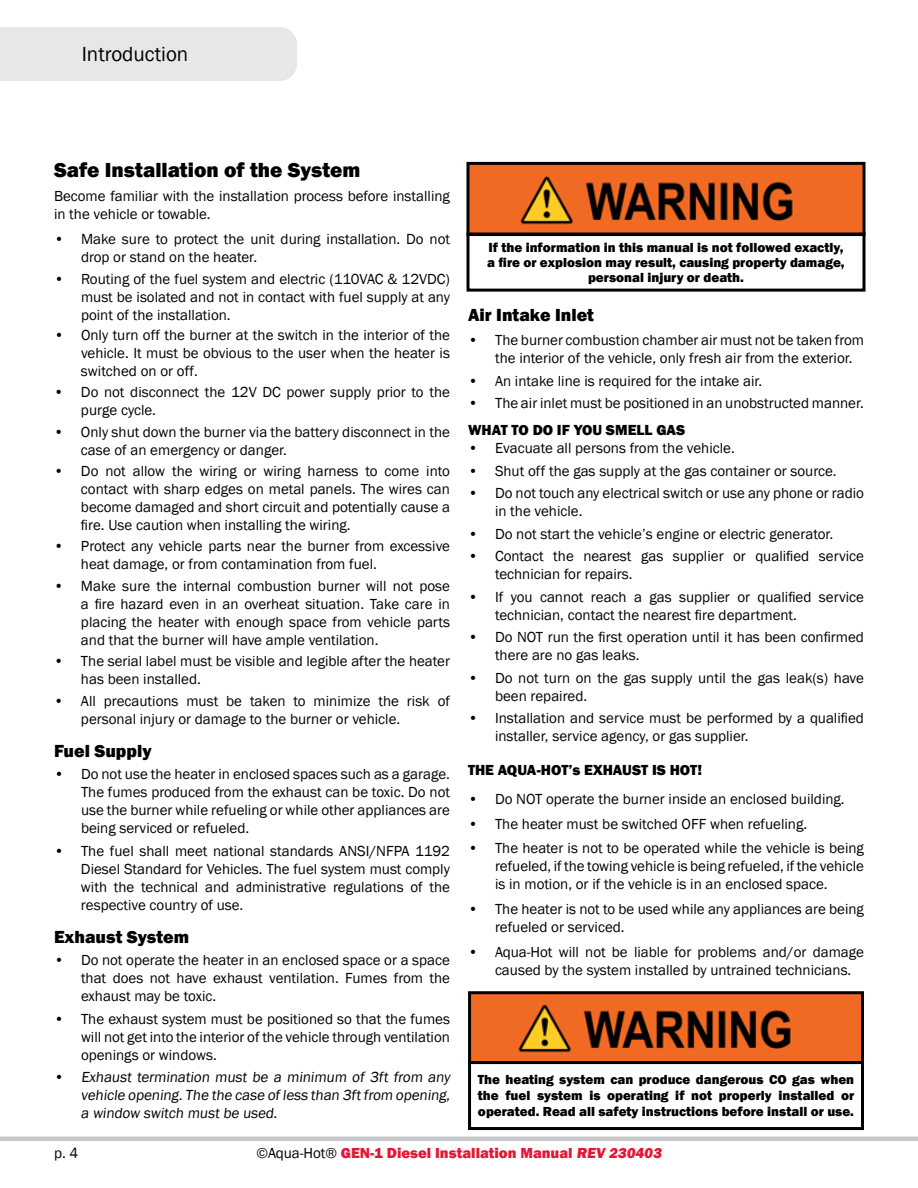
<style>
.page{position:relative;width:918px;height:1188px;background:#fff}
.page>*{position:absolute;margin:0;border:0;box-sizing:border-box;transform-origin:0 0}
.t1{font:800 21px "Franklin Gothic";color:#000}
.t2{font:21px "Franklin Gothic";color:#000}
.t3{font:800 18px "Franklin Gothic";color:#000}
.t4{font:15px/18px "Franklin Gothic";color:#000}
.t5{font:800 15px "Franklin Gothic";color:#e31837}
.t6{font:800 15px "Franklin Gothic";color:#000}
.t7{font:800 13.5px/15px "Franklin Gothic";color:#000;text-align:center}
.s1{font-weight:400;color:#000}
</style>
<div class="page">
<hr style="left:0;top:1137px;width:918px;height:4px;background:#c7c8ca">
<img style="left:470px;top:166px;width:392px;height:66px">
<div style="left:466px;top:162px;width:400px;height:74px;border:3px solid #000"></div>
<div style="left:466px;top:232px;width:400px;height:60px;border:3px solid #000"></div>
<img style="left:472px;top:995px;width:388px;height:65px">
<div style="left:468px;top:991px;width:396px;height:73px;border:3px solid #000"></div>
<div style="left:468px;top:1061px;width:396px;height:69px;border:3px solid #000"></div>
<div style="left:0;top:27px;width:297px;height:54px;background:#e6e7e8"></div>
<h1 class="t2" style="left:82px;top:41px;width:108px">Introduction</h1>
<h1 class="t1" style="left:54px;top:156px;width:308px">Safe Installation of the System</h1>
<p class="t4" style="left:54px;top:188px;width:397px">Become familiar with the installation process before installing in the vehicle or towable.</p>
<p class="t4" style="left:81px;top:231px;width:371px;text-indent:-27px">• Make sure to protect the unit during installation. Do not drop or stand on the heater.</p>
<p class="t4" style="left:81px;top:270px;width:371px;text-align:justify;text-indent:-27px">• Routing of the fuel system and electric (110VAC &amp; 12VDC) must be isolated and not in contact with fuel supply at any point of the installation.</p>
<p class="t4" style="left:81px;top:326px;width:371px;text-align:justify;text-indent:-27px">• Only turn off the burner at the switch in the interior of the vehicle. It must be obvious to the user when the heater is switched on or off.</p>
<p class="t4" style="left:81px;top:384px;width:371px;text-indent:-27px">• Do not disconnect the 12V DC power supply prior to the purge cycle.</p>
<p class="t4" style="left:81px;top:423px;width:371px;text-indent:-27px">• Only shut down the burner via the battery disconnect in the case of an emergency or danger.</p>
<p class="t4" style="left:81px;top:462px;width:371px;text-align:justify;text-indent:-27px">• Do not allow the wiring or wiring harness to come into contact with sharp edges on metal panels. The wires can become damaged and short circuit and potentially cause a fire. Use caution when installing the wiring.</p>
<p class="t4" style="left:81px;top:538px;width:371px;text-indent:-27px">• Protect any vehicle parts near the burner from excessive heat damage, or from contamination from fuel.</p>
<p class="t4" style="left:81px;top:577px;width:371px;text-align:justify;text-indent:-27px">• Make sure the internal combustion burner will not pose a fire hazard even in an overheat situation. Take care in placing the heater with enough space from vehicle parts and that the burner will have ample ventilation.</p>
<p class="t4" style="left:81px;top:653px;width:371px;text-indent:-27px">• The serial label must be visible and legible after the heater has been installed.</p>
<p class="t4" style="left:81px;top:692px;width:371px;text-indent:-27px">• All precautions must be taken to minimize the risk of personal injury or damage to the burner or vehicle.</p>
<p class="t3" style="left:54px;top:739px;width:99px">Fuel Supply</p>
<p class="t4" style="left:81px;top:766px;width:371px;text-align:justify;text-indent:-27px">• Do not use the heater in enclosed spaces such as a garage.<br>The fumes produced from the exhaust can be toxic. Do not use the burner while refueling or while other appliances are being serviced or refueled.</p>
<p class="t4" style="left:81px;top:842px;width:371px;text-align:justify;text-indent:-27px">• The fuel shall meet national standards ANSI/NFPA 1192<br>Diesel Standard for Vehicles. The fuel system must comply with the technical and administrative regulations of the respective country of use.</p>
<p class="t3" style="left:54px;top:925px;width:137px">Exhaust System</p>
<p class="t4" style="left:81px;top:952px;width:371px;text-align:justify;text-indent:-27px">• Do not operate the heater in an enclosed space or a space that does not have exhaust ventilation. Fumes from the exhaust may be toxic.</p>
<p class="t4" style="left:81px;top:1010px;width:371px;text-align:justify;text-indent:-27px">• The exhaust system must be positioned so that the fumes will not get into the interior of the vehicle through ventilation openings or windows.</p>
<p class="t4" style="left:81px;top:1069px;width:373px;text-align:justify;text-indent:-27px">• Exhaust termination must be a minimum of 3ft from any vehicle opening.The the case of less than 3ft from opening, a window switch must be used.</p>
<p class="t7" style="left:487px;top:240px;width:359px">If the information in this manual is not followed exactly, a fire or explosion may result, causing property damage, personal injury or death.</p>
<p class="t3" style="left:468px;top:303px;width:127px">Air Intake Inlet</p>
<p class="t4" style="left:495px;top:332px;width:370px;text-indent:-27px">• The burner combustion chamber air must not be taken from the interior of the vehicle, only fresh air from the exterior.</p>
<p class="t4" style="left:468px;top:372px;width:296px">• An intake line is required for the intake air.</p>
<p class="t4" style="left:468px;top:395px;width:397px">• The air inlet must be positioned in an unobstructed manner.</p>
<p class="t6" style="left:468px;top:420px;width:219px">WHAT TO DO IF YOU SMELL GAS</p>
<p class="t4" style="left:468px;top:439px;width:268px">• Evacuate all persons from the vehicle.</p>
<p class="t4" style="left:468px;top:462px;width:370px">• Shut off the gas supply at the gas container or source.</p>
<p class="t4" style="left:495px;top:484px;width:371px;text-indent:-27px">• Do not touch any electrical switch or use any phone or radio in the vehicle.</p>
<p class="t4" style="left:468px;top:525px;width:367px">• Do not start the vehicle’s engine or electric generator.</p>
<p class="t4" style="left:495px;top:547px;width:370px;text-indent:-27px">• Contact the nearest gas supplier or qualified service technician for repairs.</p>
<p class="t4" style="left:495px;top:588px;width:371px;text-indent:-27px">• If you cannot reach a gas supplier or qualified service technician, contact the nearest fire department.</p>
<p class="t4" style="left:495px;top:628px;width:371px;text-indent:-27px">• Do NOT run the first operation until it has been confirmed there are no gas leaks.</p>
<p class="t4" style="left:495px;top:669px;width:370px;text-indent:-27px">• Do not turn on the gas supply until the gas leak(s) have been repaired.</p>
<p class="t4" style="left:495px;top:709px;width:371px;text-indent:-27px">• Installation and service must be performed by a qualified installer, service agency, or gas supplier.</p>
<p class="t6" style="left:468px;top:760px;width:236px">THE AQUA-HOT’s EXHAUST IS HOT!</p>
<p class="t4" style="left:468px;top:790px;width:378px">• Do NOT operate the burner inside an enclosed building.</p>
<p class="t4" style="left:468px;top:815px;width:341px">• The heater must be switched OFF when refueling.</p>
<p class="t4" style="left:495px;top:840px;width:370px;text-align:justify;text-indent:-27px">• The heater is not to be operated while the vehicle is being refueled, if the towing vehicle is being refueled, if the vehicle is in motion, or if the vehicle is in an enclosed space.</p>
<p class="t4" style="left:495px;top:900px;width:371px;text-indent:-27px">• The heater is not to be used while any appliances are being refueled or serviced.</p>
<p class="t4" style="left:495px;top:943px;width:371px;text-indent:-27px">• Aqua-Hot will not be liable for problems and/or damage caused by the system installed by untrained technicians.</p>
<p class="t7" style="left:478px;top:1071px;width:378px;line-height:16.2px;text-align:justify">The heating system can produce dangerous CO gas when the fuel system is operating if not properly installed or operated. Read all safety instructions before install or use.</p>
<p class="t4" style="left:54px;top:1145px;width:26px">p. 4</p>
<p class="t5" style="left:256px;top:1143px;width:409px"><span class="s1">©Aqua-Hot®</span> GEN-1 Diesel Installation Manual REV 230403</p>
</div>
